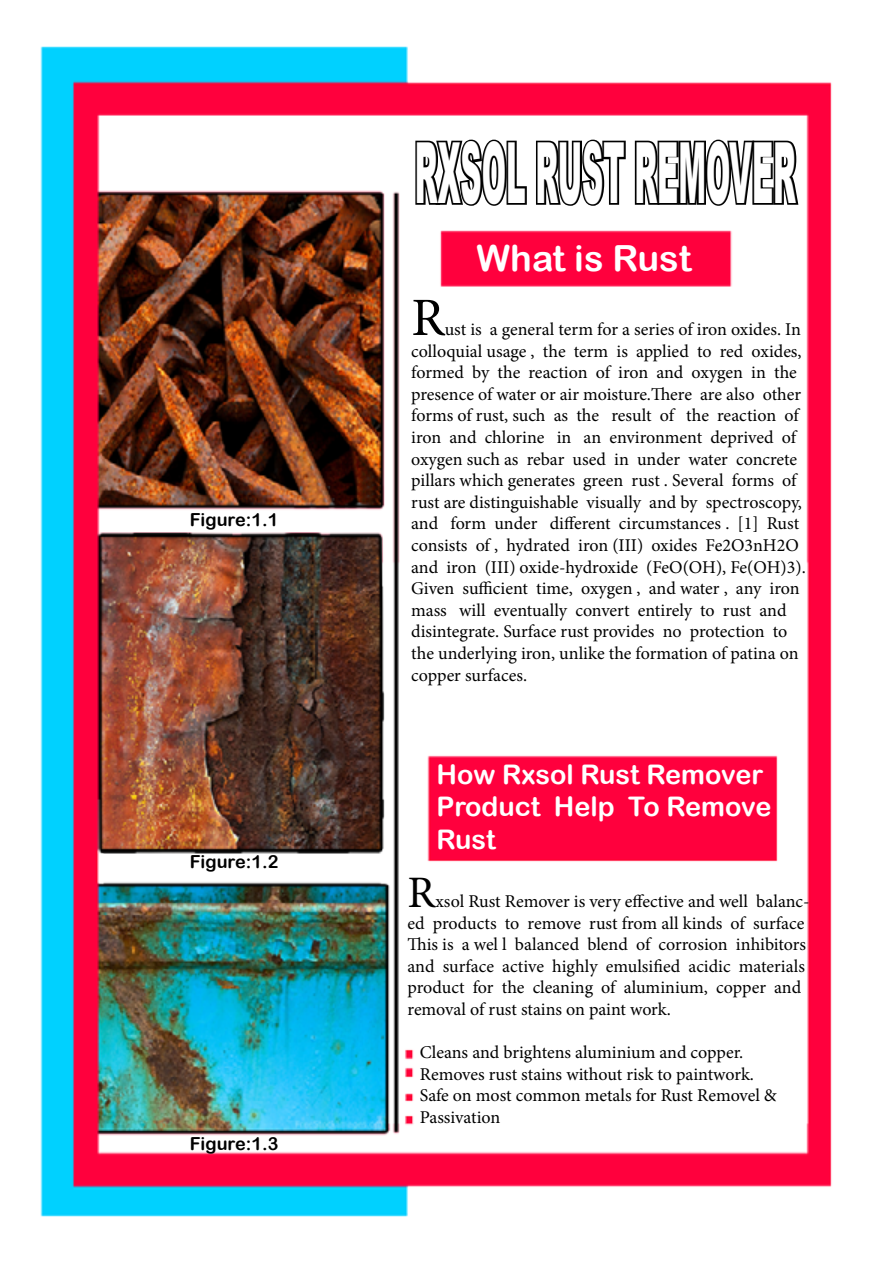
<style>
.page{position:relative;width:893px;height:1263px;background:#fff}
.page>*{position:absolute;margin:0;border:0;box-sizing:border-box;transform-origin:0 0}
.t1{font:900 84.3px "Arial";color:#fff;scale:.35 1}
.t2{font:54px "Minion Pro";color:#000}
.t3{font:45px "Minion Pro";color:#000}
.t4{font:36px "Arial Rounded MT Bold";color:#fff}
.t5{font:27px/32.4px "Arial Rounded MT Bold";color:#fff}
.t6{font:18px/21.6px "Minion Pro";letter-spacing:-.005em;color:#000}
.t7{font:18px "Arial Rounded MT Bold";color:#000}
</style>
<div class="page">
<img style="left:40px;top:46px;width:792px;height:1171px">
<svg style="left:414px;top:74px;width:387px;height:147px"></svg>
<p class="t7" style="left:190px;top:509px;width:90px">Figure:1.1</p>
<p class="t7" style="left:190px;top:851px;width:90px">Figure:1.2</p>
<p class="t7" style="left:190px;top:1133px;width:90px">Figure:1.3</p>
<h1 class="t1" style="left:415px;top:112px;width:1090px">RXSOL RUST REMOVER</h1>
<h3 class="t4" style="left:476px;top:237px;width:216px">What is Rust</h3>
<h2 class="t2" style="left:411px;top:282px;width:35px">R</h2>
<p class="t6" style="left:411px;top:318px;width:396px;text-indent:34px">ust is a general term for a series of iron oxides. In colloquial usage , the term is applied to red oxides, formed by the reaction of iron and oxygen in the presence of water or air moisture.There are also other forms of rust, such as the result of the reaction of iron and chlorine in an environment deprived of oxygen such as rebar used in under water concrete pillars which generates green rust . Several forms of rust are distinguishable visually and by spectroscopy, and form under different circumstances . [1] Rust consists of , hydrated iron (III) oxides Fe2O3nH2O and iron (III) oxide-hydroxide (FeO(OH), Fe(OH)3).<br>Given sufficient time, oxygen , and water , any iron mass will eventually convert entirely to rust and disintegrate. Surface rust provides no protection to the underlying iron, unlike the formation of patina on copper surfaces.</p>
<h3 class="t5" style="left:436px;top:757px;width:336px">How Rxsol Rust Remover<br>Product Help To Remove<br>Rust</h3>
<h3 class="t3" style="left:408px;top:862px;width:29px">R</h3>
<p class="t6" style="left:408px;top:890px;width:404px;text-indent:28px">xsol Rust Remover is very effective and well balanc&shy;ed products to remove rust from all kinds of surface This is a wel l balanced blend of corrosion inhibitors and surface active highly emulsified acidic materials product for the cleaning of aluminium, copper and removal of rust stains on paint work.</p>
<p class="t6" style="left:420px;top:1042px;width:358px">Cleans and brightens aluminium and copper.<br>Removes rust stains without risk to paintwork.<br>Safe on most common metals for Rust Removel &amp; Passivation</p>
</div>
